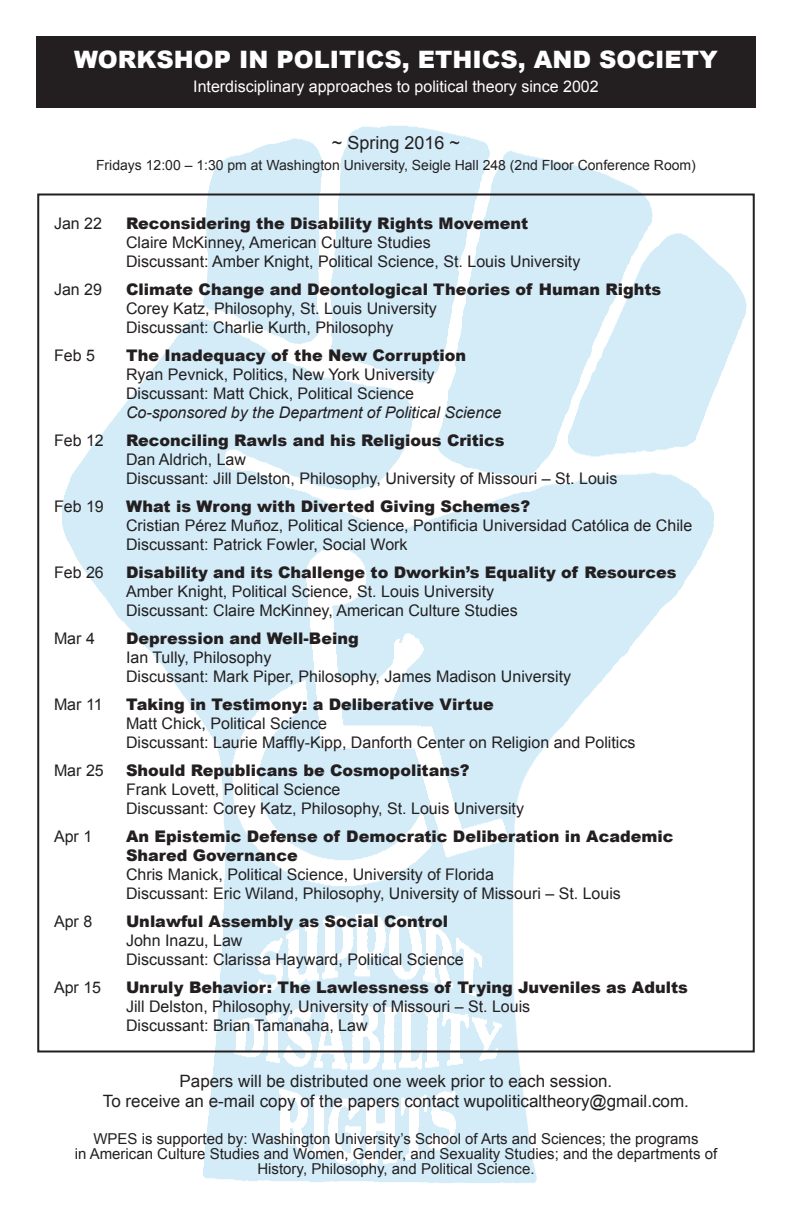
<style>
.page{position:relative;width:792px;height:1224px;background:#fff}
.page>*{position:absolute;margin:0;border:0;box-sizing:border-box;transform-origin:0 0}
.t1{font:900 24px "Arial";color:#fff}
.t2{font:18px "Arial";color:#231f20}
.t3{font:17px "Arial";color:#231f20}
.t4{font:16px/19px "Arial";color:#231f20}
.t5{font:16px "Arial";color:#fff}
.t6{font:15px/15px "Arial";color:#231f20;text-align:center}
.t7{font:14px "Arial";color:#231f20}
.s1{font-weight:900}
.s2{font-style:italic}
</style>
<div class="page">
<img style="left:37px;top:125px;width:718px;height:1058px">
<div style="left:36px;top:36px;width:720px;height:72px;background:#231f20"></div>
<p class="t1" style="left:74px;top:42px;width:645px">WORKSHOP IN POLITICS, ETHICS, AND SOCIETY</p>
<p class="t5" style="left:193px;top:76px;width:407px">Interdisciplinary approaches to political theory since 2002</p>
<p class="t2" style="left:332px;top:130px;width:130px">~ Spring 2016 ~</p>
<p class="t7" style="left:96px;top:156px;width:601px">Fridays 12:00 – 1:30 pm at Washington University, Seigle Hall 248 (2nd Floor Conference Room)</p>
<p class="t4" style="left:54px;top:214px;width:50px">Jan 22</p>
<p class="t4" style="left:126px;top:214px;width:456px"><span class="s1">Reconsidering the Disability Rights Movement<br></span>Claire McKinney, American Culture Studies<br>Discussant: Amber Knight, Political Science, St. Louis University</p>
<p class="t4" style="left:54px;top:280px;width:50px">Jan 29</p>
<p class="t4" style="left:126px;top:280px;width:537px"><span class="s1">Climate Change and Deontological Theories of Human Rights<br></span>Corey Katz, Philosophy, St. Louis University<br>Discussant: Charlie Kurth, Philosophy</p>
<p class="t4" style="left:54px;top:346px;width:42px">Feb 5</p>
<p class="t4" style="left:126px;top:346px;width:377px"><span class="s1">The Inadequacy of the New Corruption </span>Ryan Pevnick, Politics, New York University Discussant: Matt Chick, Political Science <span class="s2">Co-sponsored by the Department of Political Science</span></p>
<p class="t4" style="left:54px;top:431px;width:51px">Feb 12</p>
<p class="t4" style="left:126px;top:431px;width:493px"><span class="s1">Reconciling Rawls and his Religious Critics<br></span>Dan Aldrich, Law<br>Discussant: Jill Delston, Philosophy, University of Missouri – St. Louis</p>
<p class="t4" style="left:54px;top:497px;width:51px">Feb 19</p>
<p class="t4" style="left:126px;top:497px;width:568px"><span class="s1">What is Wrong with Diverted Giving Schemes?<br></span>Cristian Pérez Muñoz, Political Science, Pontificia Universidad Católica de Chile<br>Discussant: Patrick Fowler, Social Work</p>
<p class="t4" style="left:54px;top:563px;width:51px">Feb 26</p>
<p class="t4" style="left:126px;top:563px;width:552px"><span class="s1">Disability and its Challenge to Dworkin’s Equality of Resources<br></span>Amber Knight, Political Science, St. Louis University<br>Discussant: Claire McKinney, American Culture Studies</p>
<p class="t4" style="left:54px;top:629px;width:42px">Mar 4</p>
<p class="t4" style="left:126px;top:629px;width:447px"><span class="s1">Depression and Well-Being<br></span>Ian Tully, Philosophy<br>Discussant: Mark Piper, Philosophy, James Madison University</p>
<p class="t4" style="left:54px;top:695px;width:50px">Mar 11</p>
<p class="t4" style="left:126px;top:695px;width:511px"><span class="s1">Taking in Testimony: a Deliberative Virtue<br></span>Matt Chick, Political Science<br>Discussant: Laurie Maffly-Kipp, Danforth Center on Religion and Politics</p>
<p class="t4" style="left:54px;top:761px;width:51px">Mar 25</p>
<p class="t4" style="left:126px;top:761px;width:400px"><span class="s1">Should Republicans be Cosmopolitans?<br></span>Frank Lovett, Political Science<br>Discussant: Corey Katz, Philosophy, St. Louis University</p>
<p class="t4" style="left:54px;top:827px;width:40px">Apr 1</p>
<p class="t4" style="left:126px;top:827px;width:549px"><span class="s1">An Epistemic Defense of Democratic Deliberation in Academic Shared Governance<br></span>Chris Manick, Political Science, University of Florida<br>Discussant: Eric Wiland, Philosophy, University of Missouri – St. Louis</p>
<p class="t4" style="left:54px;top:912px;width:40px">Apr 8</p>
<p class="t4" style="left:126px;top:912px;width:339px"><span class="s1">Unlawful Assembly as Social Control<br></span>John Inazu, Law<br>Discussant: Clarissa Hayward, Political Science</p>
<p class="t4" style="left:54px;top:978px;width:49px">Apr 15</p>
<p class="t4" style="left:126px;top:978px;width:563px"><span class="s1">Unruly Behavior: The Lawlessness of Trying Juveniles as Adults<br></span>Jill Delston, Philosophy, University of Missouri – St. Louis<br>Discussant: Brian Tamanaha, Law</p>
<p class="t3" style="left:180px;top:1070px;width:434px">Papers will be distributed one week prior to each session.</p>
<p class="t3" style="left:103px;top:1090px;width:588px">To receive an e-mail copy of the papers contact wupoliticaltheory@gmail.com.</p>
<p class="t6" style="left:75px;top:1131px;width:644px">WPES is supported by: Washington University’s School of Arts and Sciences; the programs<br>in American Culture Studies and Women, Gender, and Sexuality Studies; and the departments of<br>History, Philosophy, and Political Science.</p>
</div>
